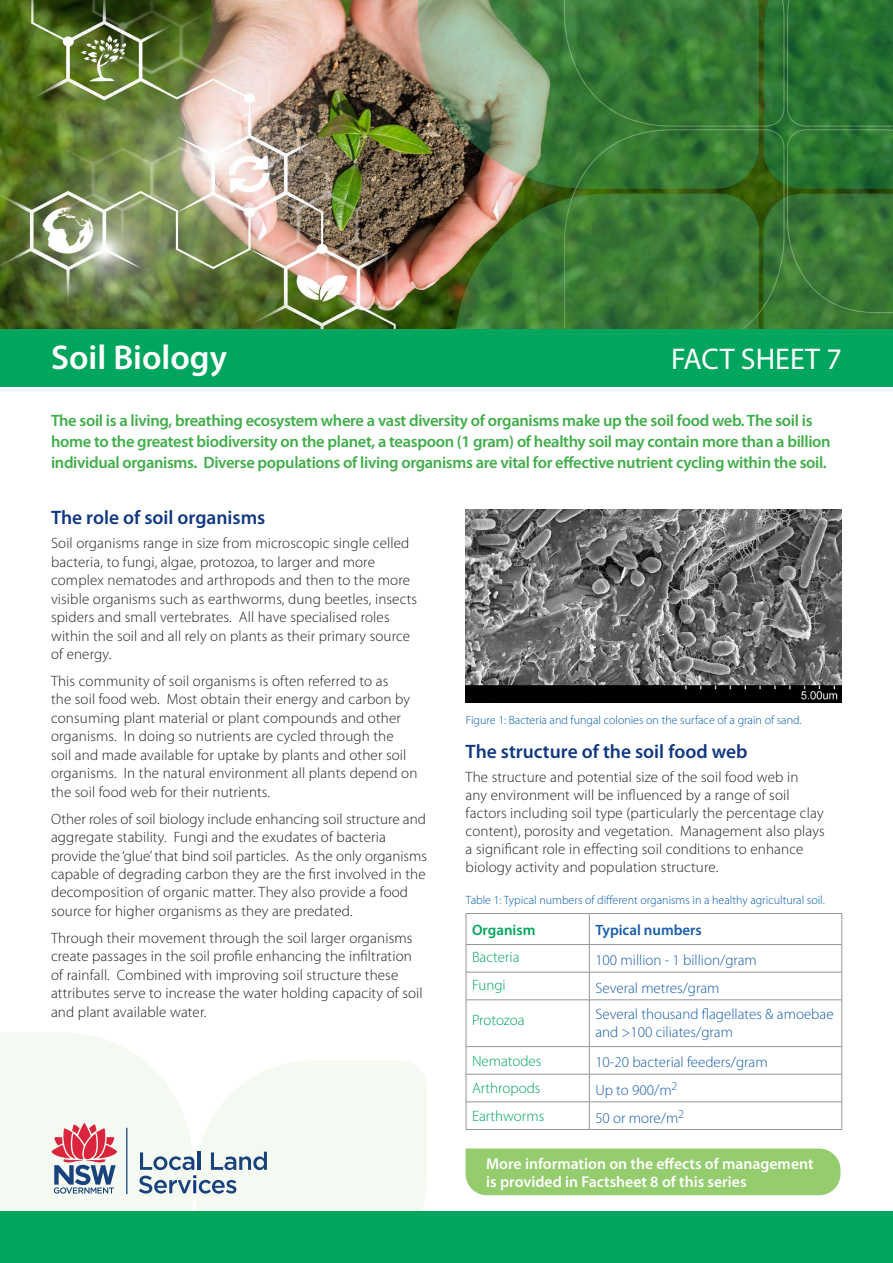
<style>
.page{position:relative;width:893px;height:1263px;background:#fff}
.page>*{position:absolute;margin:0;border:0;box-sizing:border-box;transform-origin:0 0}
.Heading_1{font:600 34.5px "Myriad Pro";color:#fff}
.Heading_1-2{font:30px "Myriad Pro";color:#fff}
.Light_head{font:600 19.5px "Myriad Pro";color:#113880}
.text{font:600 16.5px/21px "Myriad Pro";letter-spacing:-.02em;color:#40ae49}
.text-2{font:600 15.75px/18px "Myriad Pro";color:#fff}
.text-3{font:300 15px/18.5px "Myriad Pro";letter-spacing:.01em;color:#231f20}
.text-4{font:300 15px/18px "Myriad Pro";color:#185ca9}
.text-5{font:300 15px "Myriad Pro";color:#00a65d}
.text-6{font:600 15px "Myriad Pro";color:#185ca9}
.text-7{font:600 15px "Myriad Pro";color:#00a65d}
.t1{font:300 12px "Myriad Pro";color:#015aaa}
</style>
<div class="page">
<img style="left:0;top:0;width:564px;height:329px">
<img style="left:418px;top:0;width:146px;height:189px">
<svg style="left:455px;top:194px;width:109px;height:135px;background:#567a3c"></svg>
<svg style="left:564px;top:0;width:329px;height:329px;background:#357632"></svg>
<div style="left:0;top:329px;width:893px;height:58px;background:#00a65d"></div>
<div style="left:267px;top:1061px;width:160px;height:151px;background:#f4faf1"></div>
<svg style="left:0;top:1033px;width:267px;height:179px"></svg>
<div style="left:466px;top:1148px;width:374px;height:47px;background:#94cc6e"></div>
<div style="left:0;top:1212px;width:893px;height:51px;background:#00a65d"></div>
<img style="left:466px;top:509px;width:376px;height:194px">
<hr style="left:466px;top:913px;width:123px;height:1px;background:#939598">
<hr style="left:466px;top:914px;width:1px;height:30px;background:#939598">
<hr style="left:589px;top:913px;width:253px;height:1px;background:#939598">
<hr style="left:589px;top:914px;width:1px;height:30px;background:#939598">
<hr style="left:842px;top:914px;width:1px;height:30px;background:#939598">
<hr style="left:466px;top:944px;width:123px;height:1px;background:#939598">
<hr style="left:589px;top:944px;width:253px;height:1px;background:#939598">
<hr style="left:466px;top:972px;width:123px;height:1px;background:#939598">
<svg style="left:466px;top:945px;width:1px;height:54px"></svg>
<hr style="left:589px;top:972px;width:253px;height:1px;background:#939598">
<svg style="left:589px;top:945px;width:1px;height:54px"></svg>
<svg style="left:842px;top:945px;width:1px;height:55px"></svg>
<hr style="left:466px;top:999px;width:123px;height:1px;background:#939598">
<hr style="left:466px;top:1000px;width:1px;height:46px;background:#939598">
<hr style="left:589px;top:999px;width:253px;height:1px;background:#939598">
<hr style="left:589px;top:1000px;width:1px;height:46px;background:#939598">
<hr style="left:842px;top:1000px;width:1px;height:46px;background:#939598">
<hr style="left:466px;top:1046px;width:123px;height:1px;background:#939598">
<hr style="left:589px;top:1046px;width:253px;height:1px;background:#939598">
<hr style="left:466px;top:1074px;width:123px;height:1px;background:#939598">
<hr style="left:589px;top:1074px;width:253px;height:1px;background:#939598">
<hr style="left:466px;top:1101px;width:123px;height:1px;background:#939598">
<svg style="left:466px;top:1047px;width:1px;height:82px"></svg>
<hr style="left:589px;top:1101px;width:253px;height:1px;background:#939598">
<svg style="left:589px;top:1047px;width:1px;height:82px"></svg>
<svg style="left:842px;top:1047px;width:1px;height:82px"></svg>
<hr style="left:466px;top:1129px;width:123px;height:1px;background:#939598">
<hr style="left:589px;top:1129px;width:253px;height:1px;background:#939598">
<p class="Heading_1" style="left:51px;top:336px;width:177px">Soil Biology</p>
<p class="Heading_1-2" style="left:671px;top:341px;width:172px">FACT SHEET 7</p>
<p class="text" style="left:51px;top:410px;width:781px">The soil is a living, breathing ecosystem where a vast diversity of organisms make up the soil food web. The soil is home to the greatest biodiversity on the planet, a teaspoon (1 gram) of healthy soil may contain more than a billion individual organisms. Diverse populations of living organisms are vital for effective nutrient cycling within the soil.</p>
<p class="Light_head" style="left:51px;top:505px;width:216px">The role of soil organisms</p>
<p class="text-3" style="left:51px;top:534px;width:368px">Soil organisms range in size from microscopic single celled bacteria, to fungi, algae, protozoa, to larger and more complex nematodes and arthropods and then to the more visible organisms such as earthworms, dung beetles, insects spiders and small vertebrates. All have specialised roles within the soil and all rely on plants as their primary source of energy.</p>
<p class="text-3" style="left:51px;top:672px;width:368px">This community of soil organisms is often referred to as<br>the soil food web. Most obtain their energy and carbon by consuming plant material or plant compounds and other organisms. In doing so nutrients are cycled through the soil and made available for uptake by plants and other soil organisms. In the natural environment all plants depend on the soil food web for their nutrients.</p>
<p class="text-3" style="left:51px;top:810px;width:376px">Other roles of soil biology include enhancing soil structure and</p>
<p class="text-3" style="left:51px;top:828px;width:377px">aggregate stability. Fungi and the exudates of bacteria provide the ‘glue’ that bind soil particles. As the only organisms</p>
<p class="text-3" style="left:51px;top:865px;width:376px">capable of degrading carbon they are the first involved in the decomposition of organic matter. They also provide a food source for higher organisms as they are predated.</p>
<p class="text-3" style="left:51px;top:929px;width:373px">Through their movement through the soil larger organisms create passages in the soil profile enhancing the infiltration of rainfall. Combined with improving soil structure these attributes serve to increase the water holding capacity of soil and plant available water.</p>
<p class="t1" style="left:466px;top:713px;width:337px">Figure 1: Bacteria and fungal colonies on the surface of a grain of sand.</p>
<p class="Light_head" style="left:466px;top:739px;width:283px">The structure of the soil food web</p>
<p class="text-3" style="left:466px;top:769px;width:361px;line-height:18px">The structure and potential size of the soil food web in<br>any environment will be influenced by a range of soil factors including soil type (particularly the percentage clay content), porosity and vegetation. Management also plays a significant role in effecting soil conditions to enhance biology activity and population structure.</p>
<p class="t1" style="left:466px;top:893px;width:360px">Table 1: Typical numbers of different organisms in a healthy agricultural soil.</p>
<p class="text-7" style="left:472px;top:920px;width:65px">Organism</p>
<p class="text-6" style="left:595px;top:920px;width:108px">Typical numbers</p>
<p class="text-5" style="left:472px;top:949px;width:49px">Bacteria</p>
<p class="text-4" style="left:595px;top:951px;width:163px">100 million - 1 billion/gram</p>
<p class="text-5" style="left:472px;top:977px;width:35px">Fungi</p>
<p class="text-4" style="left:595px;top:979px;width:126px">Several metres/gram</p>
<p class="text-5" style="left:472px;top:1012px;width:54px">Protozoa</p>
<p class="text-4" style="left:595px;top:1005px;width:240px">Several thousand flagellates &amp; amoebae and &gt;100 ciliates/gram</p>
<p class="text-5" style="left:472px;top:1052px;width:71px">Nematodes</p>
<p class="text-4" style="left:595px;top:1053px;width:174px">10-20 bacterial feeders/gram</p>
<p class="text-5" style="left:472px;top:1080px;width:70px">Arthropods</p>
<p class="text-4" style="left:595px;top:1081px;width:84px">Up to 900/m<sup>2</sup></p>
<p class="text-5" style="left:472px;top:1108px;width:74px">Earthworms</p>
<p class="text-4" style="left:595px;top:1109px;width:90px">50 or more/m<sup>2</sup></p>
<p class="text-2" style="left:486px;top:1154px;width:329px">More information on the effects of management is provided in Factsheet 8 of this series</p>
</div>
